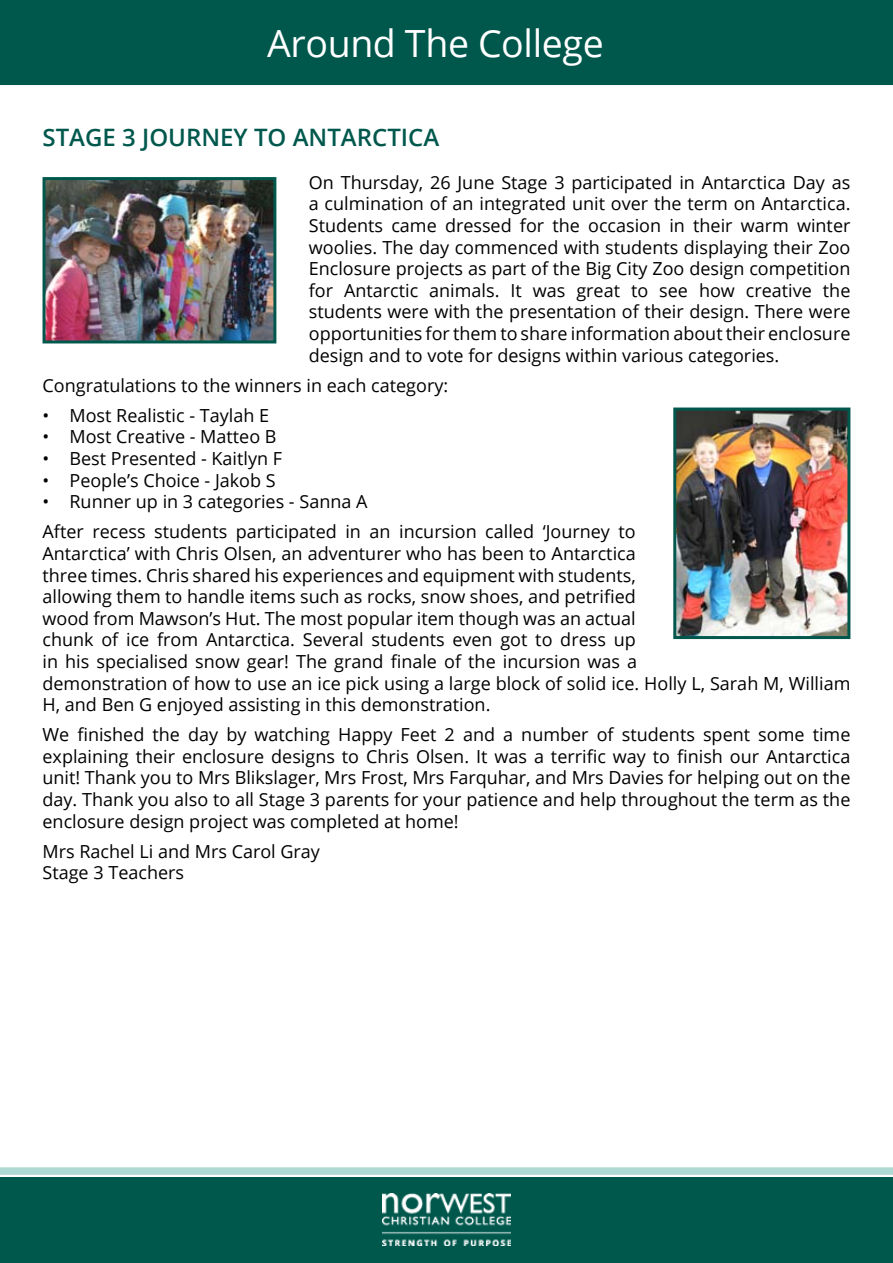
<style>
.page{position:relative;width:893px;height:1263px;background:#fff}
.page>*{position:absolute;margin:0;border:0;box-sizing:border-box;transform-origin:0 0}
.t1{font:37.5px "Open Sans";letter-spacing:-.01em;color:#fff}
.t2{font:600 24px "Open Sans";color:#00584d}
.t3{font:18px/21.6px "Open Sans";color:#000}
</style>
<div class="page">
<div style="left:0;top:0;width:893px;height:85px;background:#00584d"></div>
<img style="left:47px;top:181px;width:225px;height:158px">
<div style="left:43px;top:177px;width:233px;height:166px;border:3px solid #00584d"></div>
<img style="left:677px;top:411px;width:169px;height:224px">
<div style="left:673px;top:407px;width:177px;height:232px;border:3px solid #00584d"></div>
<div style="left:0;top:1178px;width:893px;height:85px;background:#00584d"></div>
<div style="left:0;top:1167px;width:893px;height:8px;background:#afdad3"></div>
<img style="left:383px;top:1193px;width:128px;height:53px">
<h1 class="t1" style="left:267px;top:18px;width:338px">Around The College</h1>
<h2 class="t2" style="left:43px;top:121px;width:382px">STAGE 3 JO URN EY TO ANTARCTICA</h2>
<p class="t3" style="left:309px;top:171px;width:543px;text-align:justify">On Thursday, 26 June Stage 3 participated in Antarctica Day as a culmination of an integrated unit over the term on Antarctica.<br>Students came dressed for the occasion in their warm winter woolies. The day commenced with students displaying their Zoo Enclosure projects as part of the Big City Zoo design competition for Antarctic animals. It was great to see how creative the students were with the presentation of their design. There were opportunities for them to share information about their enclosure design and to vote for designs within various categories.</p>
<p class="t3" style="left:43px;top:374px;width:407px">Congratulations to the winners in each category:</p>
<p class="t3" style="left:43px;top:404px;width:228px">• Most Realistic - Taylah E</p>
<p class="t3" style="left:43px;top:426px;width:236px">• Most Creative - Matteo B</p>
<p class="t3" style="left:43px;top:447px;width:241px">• Best Presented - Kaitlyn F</p>
<p class="t3" style="left:43px;top:469px;width:235px">• People’s Choice - Jakob S</p>
<p class="t3" style="left:43px;top:486px;width:595px;line-height:30.2px">• Runner up in 3 categories - Sanna A<br>After recess students participated in an incursion called ‘Journey to</p>
<p class="t3" style="left:43px;top:542px;width:809px">Antarctica’ with Chris Olsen, an adventurer who has been to Antarctica<br>three times. Chris shared his experiences and equipment with students,<br>allowing them to handle items such as rocks, snow shoes, and petrified<br>wood from Mawson’s Hut. The most popular item though was an actual<br>chunk of ice from Antarctica. Several students even got to dress up<br>in his specialised snow gear! The grand finale of the incursion was a<br>demonstration of how to use an ice pick using a large block of solid ice. Holly L, Sarah M, William H, and Ben G enjoyed assisting in this demonstration.</p>
<p class="t3" style="left:43px;top:723px;width:809px;text-align:justify">We finished the day by watching Happy Feet 2 and a number of students spent some time explaining their enclosure designs to Chris Olsen. It was a terrific way to finish our Antarctica unit! Thank you to Mrs Blikslager, Mrs Frost, Mrs Farquhar, and Mrs Davies for helping out on the day. Thank you also to all Stage 3 parents for your patience and help throughout the term as the enclosure design project was completed at home!</p>
<p class="t3" style="left:43px;top:840px;width:279px">Mrs Rachel Li and Mrs Carol Gray<br>Stage 3 Teachers</p>
</div>
